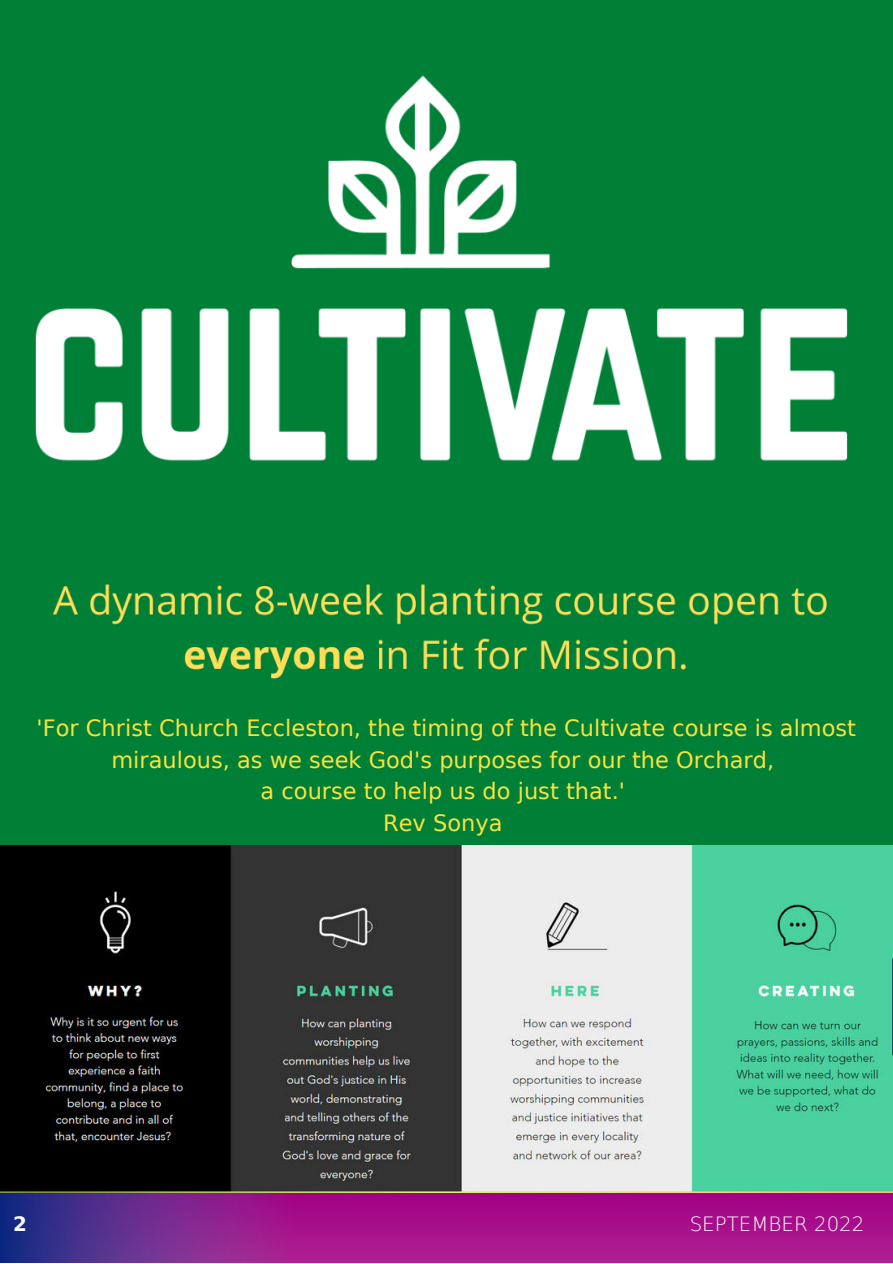
<style>
.page{position:relative;width:893px;height:1264px;background:#fff}
.page>*{position:absolute;margin:0;border:0;box-sizing:border-box;transform-origin:0 0}
.t1{font:22.5px/31.5px "DejaVu Sans";color:#fae23e;text-align:center}
.t2{font:200 19.8px "DejaVu Sans";color:#fff}
.t3{font:700 19.8px "DejaVu Sans";color:#fafafa}
.s1{font-weight:700;color:#fafafa}
</style>
<div class="page">
<div style="left:0;top:715px;width:892px;height:130px;background:#008037"></div>
<img style="left:0;top:845px;width:892px;height:417px">
<img style="left:0;top:0;width:892px;height:715px">
<p class="t1" style="left:37px;top:712px;width:820px">'For Christ Church Eccleston, the timing of the Cultivate course is almost miraulous, as we seek God's purposes for our the Orchard,<br>a course to help us do just that.'<br>Rev Sonya</p>
<p class="t3" style="left:13px;top:1207px;width:15px">2</p>
<p class="t2" style="left:689px;top:1208px;width:179px">SEPTEMBER 2022<span class="s1">3</span></p>
</div>
